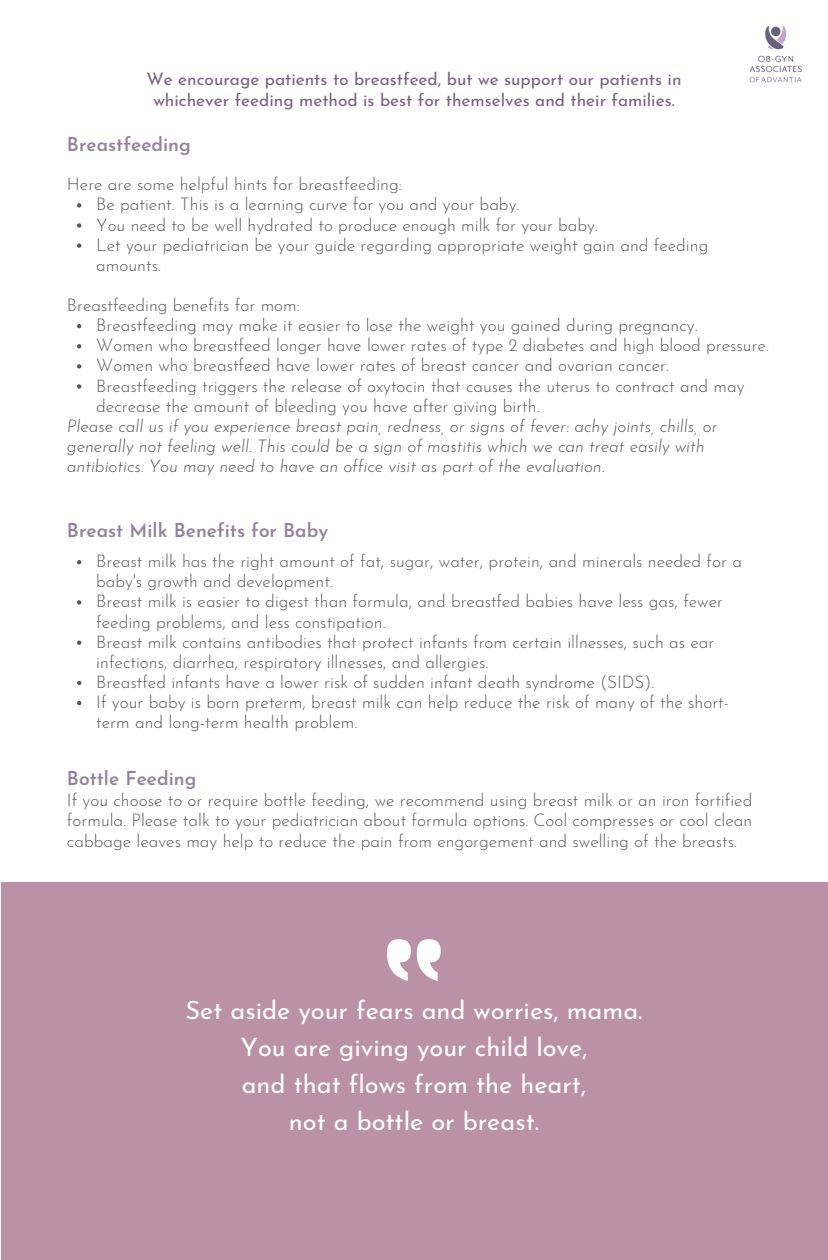
<style>
.page{position:relative;width:828px;height:1260px;background:#fff}
.page>*{position:absolute;margin:0;border:0;box-sizing:border-box;transform-origin:0 0}
.t1{font:25.4px "Josefin Sans";color:#fff}
.t2{font:600 19.2px "Josefin Sans";color:#95809e}
.t3{font:300 17.2px/20.2px "Josefin Sans";color:#555758}
.t4{font:italic 300 17.2px/20.2px "Josefin Sans";color:#555758}
.t5{font:17.2px/20.2px "Josefin Sans";color:#79617f;text-align:center}
</style>
<div class="page">
<svg style="left:77px;top:203px;width:4px;height:5px"></svg>
<svg style="left:77px;top:223px;width:4px;height:5px"></svg>
<svg style="left:77px;top:243px;width:4px;height:5px"></svg>
<svg style="left:77px;top:324px;width:4px;height:4px"></svg>
<svg style="left:77px;top:344px;width:4px;height:4px"></svg>
<svg style="left:77px;top:364px;width:4px;height:5px"></svg>
<svg style="left:77px;top:384px;width:4px;height:5px"></svg>
<div style="left:1px;top:882px;width:827px;height:378px;background:#ba91a6"></div>
<svg style="left:77px;top:560px;width:4px;height:4px"></svg>
<svg style="left:77px;top:600px;width:4px;height:5px"></svg>
<svg style="left:77px;top:641px;width:4px;height:4px"></svg>
<svg style="left:77px;top:681px;width:4px;height:4px"></svg>
<svg style="left:77px;top:701px;width:4px;height:4px"></svg>
<svg style="left:417px;top:939px;width:24px;height:42px"></svg>
<svg style="left:387px;top:939px;width:24px;height:42px"></svg>
<img style="left:749px;top:26px;width:53px;height:57px">
<p class="t5" style="left:146px;top:71px;width:537px">We encourage patients to breastfeed, but we support our patients in whichever feeding method is best for themselves and their families.</p>
<p class="t2" style="left:67px;top:136px;width:125px">Breastfeeding</p>
<p class="t3" style="left:67px;top:176px;width:336px">Here are some helpful hints for breastfeeding:</p>
<p class="t3" style="left:96px;top:196px;width:425px">Be patient. This is a learning curve for you and your baby.</p>
<p class="t3" style="left:96px;top:216px;width:503px">You need to be well hydrated to produce enough milk for your baby.</p>
<p class="t3" style="left:96px;top:236px;width:614px">Let your pediatrician be your guide regarding appropriate weight gain and feeding amounts.</p>
<p class="t3" style="left:67px;top:297px;width:234px">Breastfeeding benefits for mom:</p>
<p class="t3" style="left:96px;top:317px;width:603px">Breastfeeding may make it easier to lose the weight you gained during pregnancy.</p>
<p class="t3" style="left:96px;top:337px;width:674px">Women who breastfeed longer have lower rates of type 2 diabetes and high blood pressure.</p>
<p class="t3" style="left:96px;top:357px;width:574px">Women who breastfeed have lower rates of breast cancer and ovarian cancer.</p>
<p class="t3" style="left:96px;top:377px;width:650px">Breastfeeding triggers the release of oxytocin that causes the uterus to contract and may decrease the amount of bleeding you have after giving birth.</p>
<p class="t4" style="left:67px;top:417px;width:652px">Please call us if you experience breast pain, redness, or signs of fever: achy joints, chills, or generally not feeling well. This could be a sign of mastitis which we can treat easily with antibiotics. You may need to have an office visit as part of the evaluation.</p>
<p class="t2" style="left:67px;top:522px;width:263px">Breast Milk Benefits for Baby</p>
<p class="t3" style="left:96px;top:553px;width:647px">Breast milk has the right amount of fat, sugar, water, protein, and minerals needed for a baby's growth and development.</p>
<p class="t3" style="left:96px;top:593px;width:628px">Breast milk is easier to digest than formula, and breastfed babies have less gas, fewer feeding problems, and less constipation.</p>
<p class="t3" style="left:96px;top:633px;width:620px">Breast milk contains antibodies that protect infants from certain illnesses, such as ear infections, diarrhea, respiratory illnesses, and allergies.</p>
<p class="t3" style="left:96px;top:674px;width:560px">Breastfed infants have a lower risk of sudden infant death syndrome (SIDS).</p>
<p class="t3" style="left:96px;top:694px;width:634px">If your baby is born preterm, breast milk can help reduce the risk of many of the short&shy;term and long-term health problem.</p>
<p class="t2" style="left:67px;top:770px;width:131px">Bottle Feeding</p>
<p class="t3" style="left:67px;top:792px;width:687px;text-align:justify">If you choose to or require bottle feeding, we recommend using breast milk or an iron fortified formula. Please talk to your pediatrician about formula options. Cool compresses or cool clean cabbage leaves may help to reduce the pain from engorgement and swelling of the breasts.</p>
<p class="t1" style="left:185px;top:1000px;width:459px">Set aside your fears and worries, mama.</p>
<p class="t1" style="left:241px;top:1037px;width:348px">You are giving your child love,</p>
<p class="t1" style="left:242px;top:1074px;width:346px">and that flows from the heart,</p>
<p class="t1" style="left:289px;top:1111px;width:252px">not a bottle or breast.</p>
</div>
